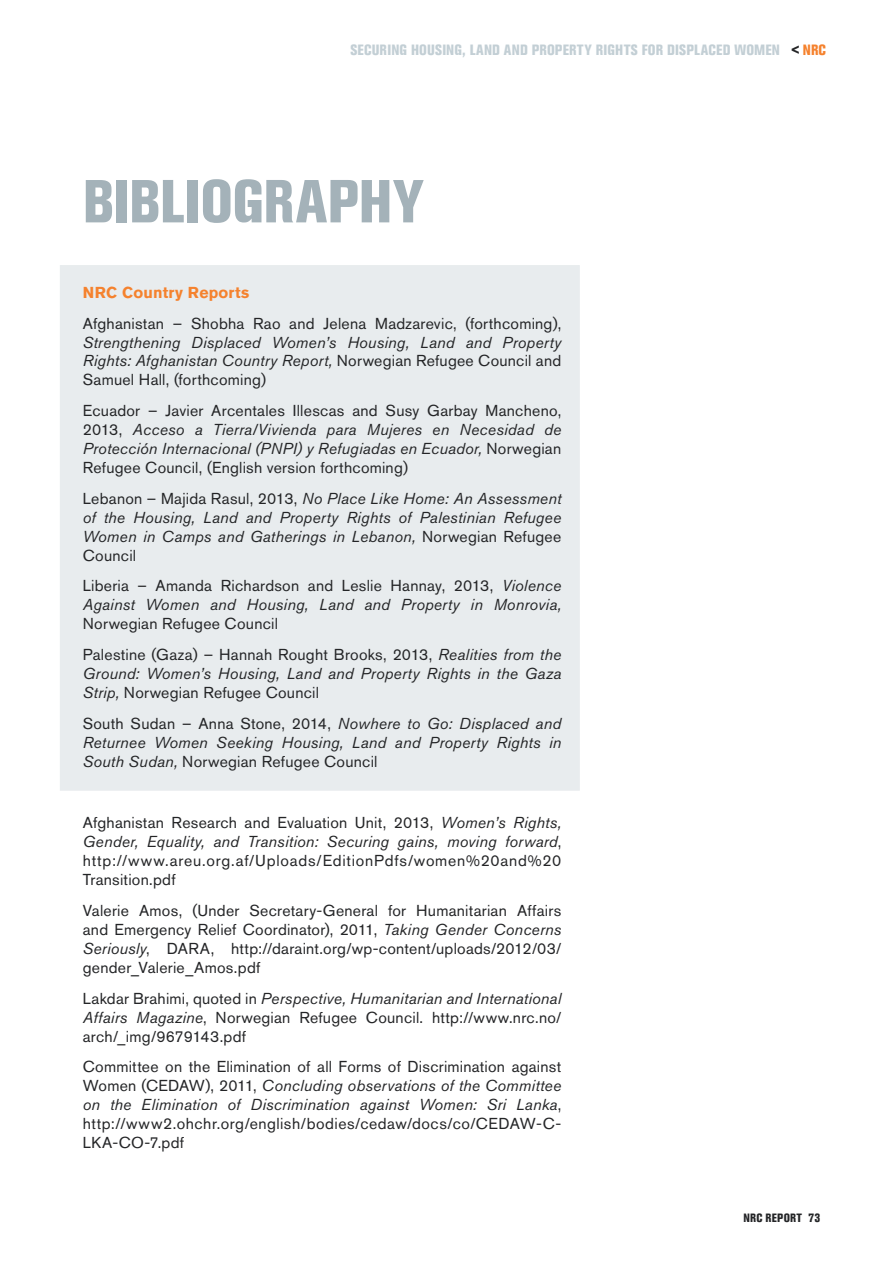
<style>
.page{position:relative;width:893px;height:1263px;background:#fff}
.page>*{position:absolute;margin:0;border:0;box-sizing:border-box;transform-origin:0 0}
.t1{font:800 condensed 60px "Akzidenz Grotesk BE";letter-spacing:-.005em;color:#a4b2b9}
.t2{font:15.75px/18.9px "Akzidenz Grotesk BQ";letter-spacing:.015em;color:#242527;text-align:justify}
.t3{font:italic 15.75px/18.9px "Akzidenz Grotesk BQ";letter-spacing:.015em;color:#242527;text-align:justify}
.t4{font:700 15.75px "Akzidenz Grotesk BQ";letter-spacing:.02em;color:#f5822e}
.t5{font:800 condensed 14.85px "Akzidenz Grotesk BE";letter-spacing:.015em;color:#c3cfd5}
.t6{font:800 condensed 12px "Akzidenz Grotesk BE";letter-spacing:.02em;color:#242527}
.s1{color:#242527}
.s2{color:#f5822e}
.s3{font-style:normal}
.s4{font-style:italic}
</style>
<div class="page">
<div style="left:60px;top:265px;width:520px;height:526px;background:#e8ecee"></div>
<p class="t5" style="left:350px;top:45px;width:477px">SECURING HOUSING, LAND AND PROPERTY RIGHTS FOR DISPLACED WOMEN <span class="s1">&lt;</span> <span class="s2">NRC</span></p>
<h1 class="t1" style="left:83px;top:180px;width:343px">BIBLIOGRAPHY</h1>
<p class="t4" style="left:83px;top:283px;width:168px">NRC Country Reports</p>
<p class="t2" style="left:83px;top:314px;width:480px">Afghanistan – Shobha Rao and Jelena Madzarevic, (forthcoming),</p>
<p class="t3" style="left:83px;top:332px;width:480px">Strengthening Displaced Women’s Housing, Land and Property Rights: Afghanistan Country Report, <span class="s3">Norwegian Refugee Council and Samuel Hall, (forthcoming)</span></p>
<p class="t2" style="left:83px;top:401px;width:480px">Ecuador – Javier Arcentales Illescas and Susy Garbay Mancheno, 2013, <span class="s4">Acceso a Tierra/Vivienda para Mujeres en Necesidad de Protección Internacional (PNPI) y Refugiadas en Ecuador,</span> Norwegian Refugee Council, (English version forthcoming)</p>
<p class="t3" style="left:83px;top:489px;width:480px"><span class="s3">Lebanon – Majida Rasul, 2013,</span> No Place Like Home: An Assessment of the Housing, Land and Property Rights of Palestinian Refugee Women in Camps and Gatherings in Lebanon, <span class="s3">Norwegian Refugee Council</span></p>
<p class="t3" style="left:83px;top:576px;width:480px"><span class="s3">Liberia – Amanda Richardson and Leslie Hannay, 2013,</span> Violence<br>Against Women and Housing, Land and Property in Monrovia,</p>
<p class="t2" style="left:83px;top:608px;width:480px;line-height:30.9px">Norwegian Refugee Council<br>Palestine (Gaza) – Hannah Rought Brooks, 2013, <span class="s4">Realities from the</span></p>
<p class="t3" style="left:83px;top:664px;width:480px">Ground: Women’s Housing, Land and Property Rights in the Gaza<br>Strip, <span class="s3">Norwegian Refugee Council</span></p>
<p class="t3" style="left:83px;top:714px;width:480px"><span class="s3">South Sudan – Anna Stone, 2014,</span> Nowhere to Go: Displaced and Returnee Women Seeking Housing, Land and Property Rights in South Sudan, <span class="s3">Norwegian Refugee Council</span></p>
<p class="t2" style="left:83px;top:813px;width:480px">Afghanistan Research and Evaluation Unit, 2013, <span class="s4">Women’s Rights, Gender, Equality, and Transition: Securing gains, moving forward</span>, http://www.areu.org.af/Uploads/EditionPdfs/women%20and%20<br>Transition.pdf</p>
<p class="t2" style="left:83px;top:901px;width:480px">Valerie Amos, (Under Secretary-General for Humanitarian Affairs and Emergency Relief Coordinator), 2011, <span class="s4">Taking Gender Concerns Seriously</span>, DARA, http://daraint.org/wp-content/uploads/2012/03/ gender_Valerie_Amos.pdf</p>
<p class="t2" style="left:83px;top:989px;width:480px">Lakdar Brahimi, quoted in <span class="s4">Perspective, Humanitarian and International Affairs Magazine</span>, Norwegian Refugee Council. http://www.nrc.no/ arch/_img/9679143.pdf</p>
<p class="t2" style="left:83px;top:1057px;width:480px">Committee on the Elimination of all Forms of Discrimination against Women (CEDAW), 2011, <span class="s4">Concluding observations of the Committee on the Elimination of Discrimination against Women: Sri Lanka</span>, http://www2.ohchr.org/english/bodies/cedaw/docs/co/CEDAW-C-LKA-CO-7.pdf</p>
<p class="t6" style="left:743px;top:1214px;width:78px">NRC REPORT 73</p>
</div>
